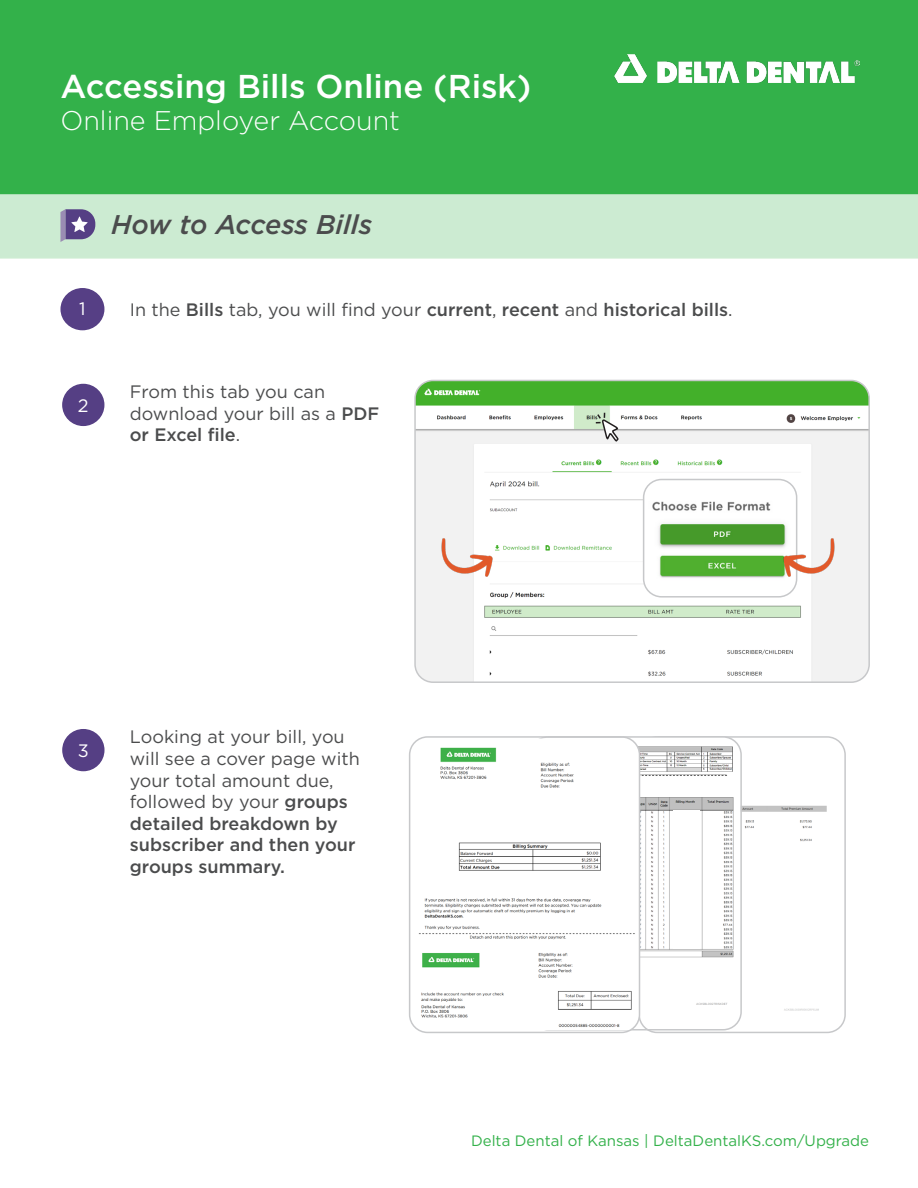
<style>
.page{position:relative;width:918px;height:1188px;background:#fff}
.page>*{position:absolute;margin:0;border:0;box-sizing:border-box;transform-origin:0 0}
.t1{font:500 33px "Gotham";color:#fff}
.t2{font:300 27px "Gotham";color:#fff}
.t3{font:italic 500 27px "Gotham";letter-spacing:-.005em;color:#4b4c4d}
.t4{font:18px/21.6px "Gotham";color:#4b4c4d}
.t5{font:500 18px "Gotham";color:#4b4c4d}
.t6{font:18px "Gotham";color:#fff}
.t7{font:15px "Gotham";color:#33b14a}
.s1{font-weight:400}
.s2{font-weight:500}
</style>
<div class="page">
<div style="left:1px;top:1px;width:916px;height:192px;background:#33b14a"></div>
<div style="left:0;top:0;width:918px;height:194px;border:2px solid #33b14a"></div>
<div style="left:0;top:193px;width:918px;height:66px;background:#ccebd2;border:2px solid #33b14a"></div>
<svg style="left:60px;top:209px;width:35px;height:33px"></svg>
<img style="left:614px;top:55px;width:246px;height:27px">
<div style="left:63px;top:730px;width:41px;height:41px;background:#553f84;border-radius:50%"></div>
<div style="left:62px;top:729px;width:43px;height:42px;border:2px solid #553f84;border-radius:50%"></div>
<div style="left:61px;top:289px;width:43px;height:41px;background:#563f85;border-radius:50%"></div>
<div style="left:60px;top:288px;width:44px;height:42px;border:2px solid #563f85;border-radius:50%"></div>
<div style="left:63px;top:385px;width:41px;height:40px;background:#553f84;border-radius:50%"></div>
<div style="left:62px;top:384px;width:42px;height:42px;border:2px solid #553f84;border-radius:50%"></div>
<img style="left:417px;top:380px;width:450px;height:300px">
<div style="left:414px;top:380px;width:456px;height:303px;border:2px solid #c7c8ca;border-radius:18px"></div>
<img style="left:644px;top:480px;width:153px;height:117px">
<div style="left:643px;top:479px;width:154px;height:119px;border:2px solid #c7c8ca;border-radius:18px"></div>
<div style="left:488px;top:515px;width:95px;height:19px;background:#fff"></div>
<svg style="left:596px;top:413px;width:24px;height:30px"></svg>
<img style="left:426px;top:521px;width:76px;height:77px">
<img style="left:774px;top:521px;width:77px;height:77px">
<div style="left:494px;top:645px;width:92px;height:33px;background:#fff"></div>
<img style="left:742px;top:805px;width:85px;height:206px">
<div style="left:638px;top:736px;width:208px;height:297px;border:2px solid #c7c8ca;border-radius:18px"></div>
<img style="left:640px;top:737px;width:101px;height:273px">
<div style="left:529px;top:736px;width:213px;height:294px;border:2px solid #c7c8ca;border-radius:18px"></div>
<img style="left:410px;top:738px;width:230px;height:292px">
<div style="left:409px;top:736px;width:231px;height:297px;border:2px solid #c7c8ca;border-radius:18px"></div>
<div style="left:574px;top:762px;width:62px;height:27px;background:#fff"></div>
<div style="left:439px;top:797px;width:110px;height:33px;background:#fff"></div>
<div style="left:573px;top:949px;width:59px;height:29px;background:#fff"></div>
<div style="left:673px;top:811px;width:27px;height:138px;background:#fff"></div>
<p class="t1" style="left:60px;top:64px;width:472px">Accessing Bills Online (Risk)</p>
<p class="t2" style="left:60px;top:103px;width:341px">Online Employer Account</p>
<p class="t3" style="left:111px;top:206px;width:262px">How to Access Bills</p>
<p class="t6" style="left:79px;top:297px;width:8px">1</p>
<p class="t6" style="left:78px;top:394px;width:12px">2</p>
<p class="t5" style="left:130px;top:298px;width:604px"><span class="s1">In the</span> Bills <span class="s1">tab, you will find your</span> current<span class="s1">,</span> recent <span class="s1">and</span> historical bills<span class="s1">.</span></p>
<p class="t4" style="left:130px;top:381px;width:251px">From this tab you can download your bill as a <span class="s2">PDF or Excel file</span>.</p>
<p class="t6" style="left:78px;top:739px;width:13px">3</p>
<p class="t4" style="left:130px;top:726px;width:232px">Looking at your bill, you will see a cover page with your total amount due, followed by your <span class="s2">groups detailed breakdown by subscriber and then your groups summary.</span></p>
<p class="t7" style="left:471px;top:1131px;width:400px">Delta Dental of Kansas | DeltaDentalKS.com/Upgrade</p>
</div>
